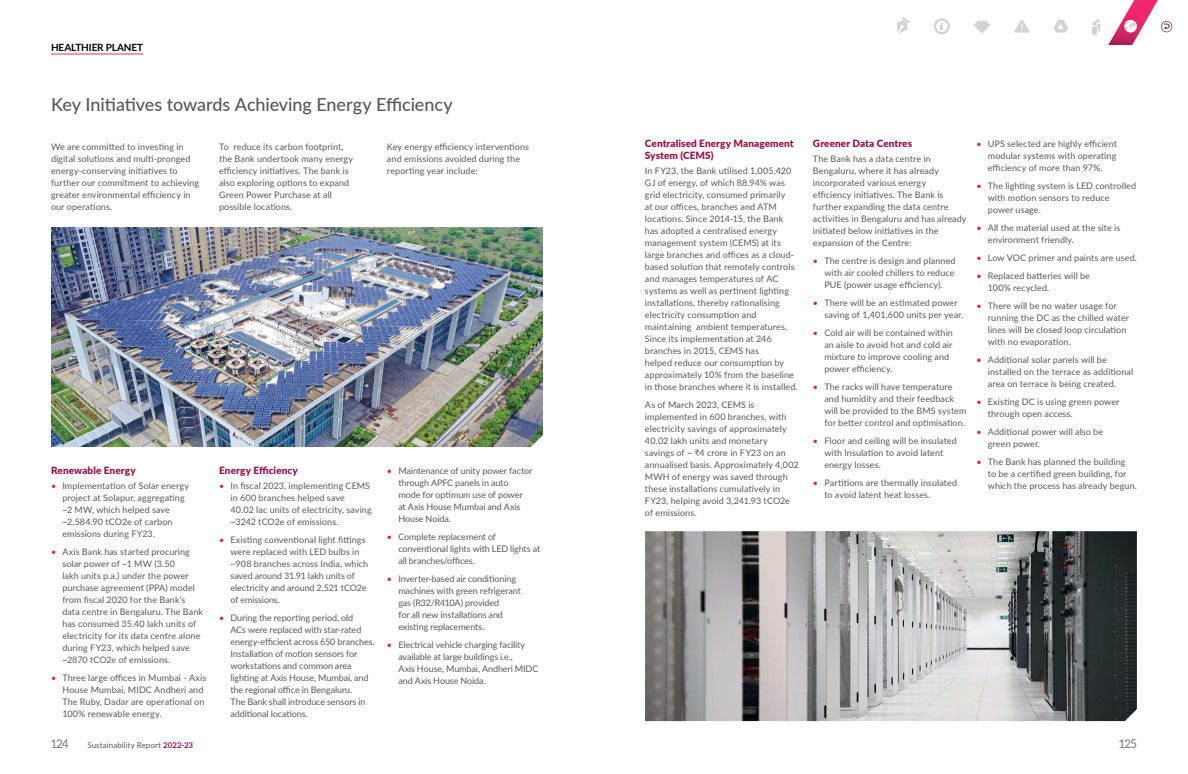
<style>
.page{position:relative;width:1188px;height:774px;background:#fff}
.page>*{position:absolute;margin:0;border:0;box-sizing:border-box;transform-origin:0 0}
.t1{font:500 18px "Lato";letter-spacing:-.005em;color:#58595b}
.t2{font:12px "Lato";letter-spacing:-.1em;color:#77787b}
.t3{font:900 10px/12px "Lato";letter-spacing:.01em;color:#97144d}
.t4{font:700 10px "Lato";letter-spacing:-.01em;color:#000}
.t5{font:9px/12px "Lato";letter-spacing:.01em;color:#58595b}
.t6{font:9px/12px "Lato";letter-spacing:-.01em;color:#58595b}
.t7{font:8px "Lato";letter-spacing:.005em;color:#58595b}
.s1{color:#ed1164}
.s2{font-weight:700;color:#97144d}
</style>
<div class="page">
<hr style="left:51px;top:54px;width:92px;height:1px;background:#ee286e">
<img style="left:51px;top:227px;width:492px;height:220px">
<img style="left:645px;top:531px;width:492px;height:190px">
<div style="left:1161px;top:21px;width:11px;height:11px;border:1px solid #77787b;border-radius:50%"></div>
<svg style="left:1092px;top:19px;width:9px;height:16px"></svg>
<svg style="left:1108px;top:0;width:63px;height:45px"></svg>
<svg style="left:934px;top:18px;width:16px;height:16px"></svg>
<svg style="left:897px;top:17px;width:13px;height:16px"></svg>
<svg style="left:974px;top:21px;width:16px;height:12px"></svg>
<svg style="left:1054px;top:20px;width:14px;height:13px"></svg>
<svg style="left:1014px;top:19px;width:16px;height:14px"></svg>
<p class="t4" style="left:51px;top:40px;width:94px">HEALTHIER PLANET</p>
<h1 class="t1" style="left:51px;top:91px;width:403px">Key Initiatives towards Achieving Energy Efficiency</h1>
<p class="t5" style="left:51px;top:140px;width:150px">We are committed to investing in digital solutions and multi-pronged energy-conserving initiatives to further our commitment to achieving greater environmental efficiency in our operations.</p>
<p class="t5" style="left:219px;top:140px;width:136px">To reduce its carbon footprint, the Bank undertook many energy efficiency initiatives. The bank is also exploring options to expand<br>Green Power Purchase at all possible locations.</p>
<p class="t5" style="left:387px;top:140px;width:144px">Key energy efficiency interventions and emissions avoided during the reporting year include:</p>
<p class="t3" style="left:51px;top:464px;width:86px">Renewable Energy</p>
<p class="t5" style="left:62px;top:479px;width:128px;text-indent:-11px"><span class="s1">•</span> Implementation of Solar energy project at Solapur, aggregating ~2 MW, which helped save ~2,584.90 tCO2e of carbon emissions during FY23.</p>
<p class="t5" style="left:62px;top:545px;width:142px;text-indent:-11px"><span class="s1">•</span> Axis Bank has started procuring solar power of ~1 MW (3.50<br>lakh units p.a.) under the power purchase agreement (PPA) model from fiscal 2020 for the Bank’s data centre in Bengaluru. The Bank has consumed 35.40 lakh units of electricity for its data centre alone during FY23, which helped save ~2870 tCO2e of emissions.</p>
<p class="t5" style="left:62px;top:671px;width:145px;text-indent:-11px"><span class="s1">•</span> Three large offices in Mumbai - Axis<br>House Mumbai, MIDC Andheri and<br>The Ruby, Dadar are operational on<br>100% renewable energy.</p>
<p class="t3" style="left:219px;top:464px;width:80px">Energy Efficiency</p>
<p class="t5" style="left:230px;top:479px;width:143px;text-indent:-11px"><span class="s1">•</span> In fiscal 2023, implementing CEMS in 600 branches helped save<br>40.02 lac units of electricity, saving ~3242 tCO2e of emissions.</p>
<p class="t5" style="left:230px;top:533px;width:139px;text-indent:-11px"><span class="s1">•</span> Existing conventional light fittings were replaced with LED bulbs in ~908 branches across India, which saved around 31.91 lakh units of electricity and around 2,521 tCO2e of emissions.</p>
<p class="t6" style="left:230px;top:611px;width:146px;text-indent:-11px"><span class="s1">•</span> During the reporting period, old<br>ACs were replaced with star-rated energy-efficient across 650 branches.<br>Installation of motion sensors for workstations and common area lighting at Axis House, Mumbai, and the regional office in Bengaluru.<br>The Bank shall introduce sensors in additional locations.</p>
<p class="t6" style="left:398px;top:464px;width:136px;text-indent:-11px"><span class="s1">•</span> Maintenance of unity power factor through APFC panels in auto mode for optimum use of power at Axis House Mumbai and Axis<br>House Noida.</p>
<p class="t6" style="left:398px;top:530px;width:143px;text-indent:-11px"><span class="s1">•</span> Complete replacement of conventional lights with LED lights at all branches/offices.</p>
<p class="t6" style="left:398px;top:572px;width:124px;text-indent:-11px"><span class="s1">•</span> Inverter-based air conditioning machines with green refrigerant gas (R32/R410A) provided<br>for all new installations and existing replacements.</p>
<p class="t6" style="left:398px;top:638px;width:142px;text-indent:-11px"><span class="s1">•</span> Electrical vehicle charging facility available at large buildings i.e.,<br>Axis House, Mumbai, Andheri MIDC and Axis House Noida.</p>
<p class="t3" style="left:645px;top:137px;width:150px">Centralised Energy Management<br>System (CEMS)</p>
<p class="t5" style="left:645px;top:164px;width:154px">In FY23, the Bank utilised 1,005,420<br>GJ of energy, of which 88.94% was grid electricity, consumed primarily<br>at our offices, branches and ATM locations. Since 2014-15, the Bank has adopted a centralised energy management system (CEMS) at its large branches and offices as a cloud&shy;based solution that remotely controls and manages temperatures of AC systems as well as pertinent lighting installations, thereby rationalising electricity consumption and maintaining ambient temperatures.<br>Since its implementation at 246 branches in 2015, CEMS has<br>helped reduce our consumption by approximately 10% from the baseline in those branches where it is installed.</p>
<p class="t5" style="left:645px;top:398px;width:155px">As of March 2023, CEMS is implemented in 600 branches, with electricity savings of approximately<br>40.02 lakh units and monetary savings of ~ ₹4 crore in FY23 on an annualised basis. Approximately 4,002<br>MWH of energy was saved through these installations cumulatively in<br>FY23, helping avoid 3,241.93 tCO2e of emissions.</p>
<p class="t3" style="left:813px;top:137px;width:101px">Greener Data Centres</p>
<p class="t5" style="left:813px;top:152px;width:155px">The Bank has a data centre in<br>Bengaluru, where it has already incorporated various energy efficiency initiatives. The Bank is further expanding the data centre activities in Bengaluru and has already initiated below initiatives in the expansion of the Centre:</p>
<p class="t5" style="left:824px;top:254px;width:133px;text-align:justify;text-indent:-11px"><span class="s1">•</span> The centre is design and planned with air cooled chillers to reduce PUE (power usage efficiency).</p>
<p class="t5" style="left:824px;top:296px;width:140px;text-indent:-11px"><span class="s1">•</span> There will be an estimated power saving of 1,401,600 units per year.</p>
<p class="t5" style="left:824px;top:326px;width:130px;text-indent:-11px"><span class="s1">•</span> Cold air will be contained within an aisle to avoid hot and cold air mixture to improve cooling and power efficiency.</p>
<p class="t5" style="left:824px;top:380px;width:144px;text-indent:-11px"><span class="s1">•</span> The racks will have temperature and humidity and their feedback will be provided to the BMS system for better control and optimisation.</p>
<p class="t5" style="left:824px;top:434px;width:134px;text-indent:-11px"><span class="s1">•</span> Floor and ceiling will be insulated with Insulation to avoid latent energy losses.</p>
<p class="t5" style="left:824px;top:476px;width:134px;text-indent:-11px"><span class="s1">•</span> Partitions are thermally insulated to avoid latent heat losses.</p>
<p class="t5" style="left:988px;top:137px;width:131px;text-align:justify;text-indent:-11px"><span class="s1">•</span> UPS selected are highly efficient modular systems with operating efficiency of more than 97%.</p>
<p class="t5" style="left:988px;top:179px;width:150px;text-indent:-11px"><span class="s1">•</span> The lighting system is LED controlled with motion sensors to reduce power usage.</p>
<p class="t5" style="left:988px;top:221px;width:134px;text-indent:-11px"><span class="s1">•</span> All the material used at the site is environment friendly.</p>
<p class="t5" style="left:976px;top:251px;width:162px"><span class="s1">•</span> Low VOC primer and paints are used.</p>
<p class="t5" style="left:988px;top:269px;width:104px;text-indent:-11px"><span class="s1">•</span> Replaced batteries will be<br>100% recycled.</p>
<p class="t5" style="left:988px;top:299px;width:143px;text-indent:-11px"><span class="s1">•</span> There will be no water usage for running the DC as the chilled water lines will be closed loop circulation with no evaporation.</p>
<p class="t5" style="left:988px;top:353px;width:147px;text-indent:-11px"><span class="s1">•</span> Additional solar panels will be installed on the terrace as additional area on terrace is being created.</p>
<p class="t5" style="left:988px;top:395px;width:133px;text-indent:-11px"><span class="s1">•</span> Existing DC is using green power through open access.</p>
<p class="t5" style="left:988px;top:425px;width:117px;text-indent:-11px"><span class="s1">•</span> Additional power will also be green power.</p>
<p class="t5" style="left:988px;top:455px;width:151px;text-indent:-11px"><span class="s1">•</span> The Bank has planned the building<br>to be a certified green building, for which the process has already begun.</p>
<h2 class="t2" style="left:50px;top:735px;width:20px">124</h2>
<p class="t7" style="left:87px;top:740px;width:107px">Sustainability Report <span class="s2">2022-23</span></p>
<h2 class="t2" style="left:1119px;top:735px;width:20px">125</h2>
</div>
